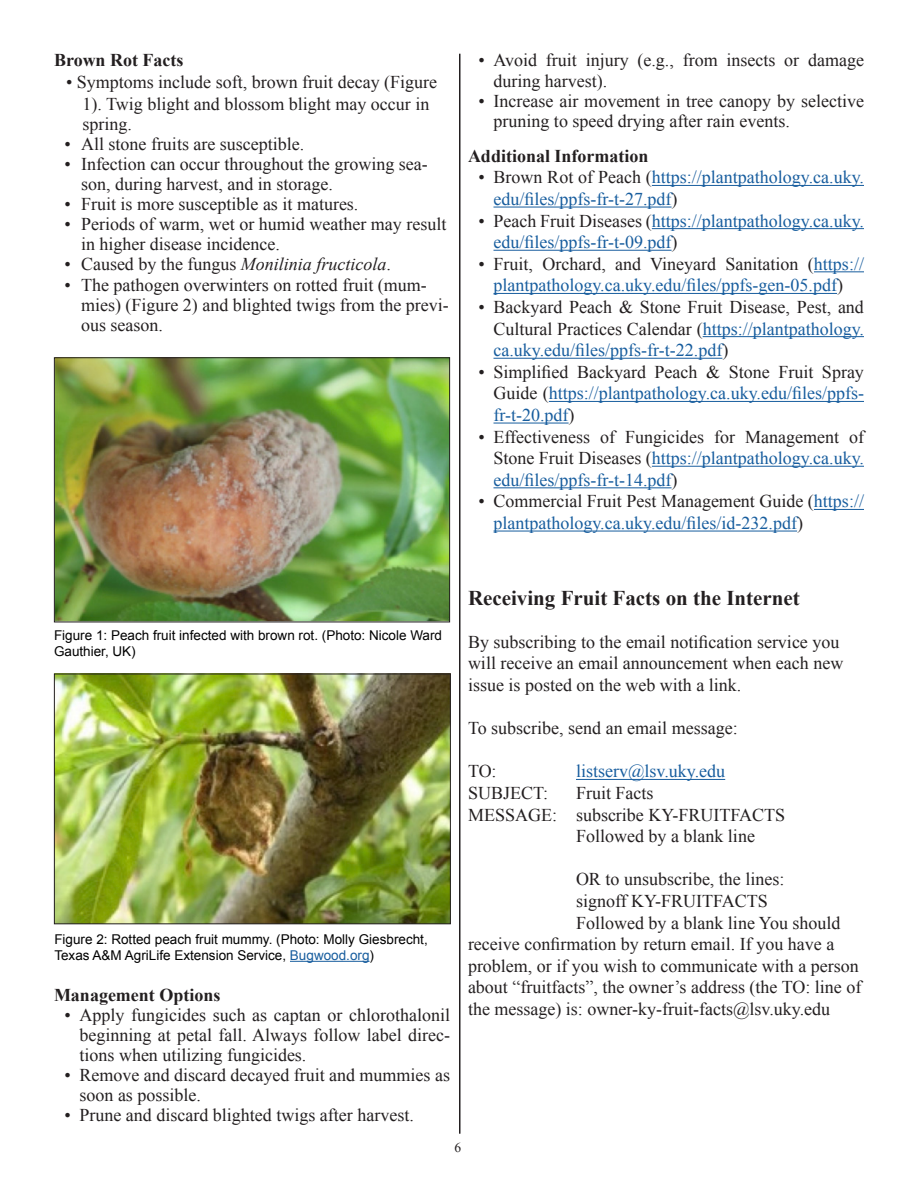
<style>
.page{position:relative;width:918px;height:1188px;background:#fff}
.page>*{position:absolute;margin:0;border:0;box-sizing:border-box;transform-origin:0 0}
.t1{font:700 21px "Times New Roman";color:#231f20}
.t2{font:18px/20.1px "Times New Roman";color:#231f20}
.t3{font:18px/21.6px "Times New Roman";color:#175d9e}
.t4{font:700 18px "Times New Roman";color:#231f20}
.t5{font:13.5px/16.2px "Arial";color:#000}
.t6{font:13.5px "Times New Roman";color:#231f20}
.s1{font-style:italic}
.s2{color:#231f20}
.s3{color:#175d9e}
</style>
<div class="page">
<hr style="left:459px;top:54px;width:1px;height:1080px;background:#231f20">
<hr style="left:652px;top:185px;width:212px;height:1px;background:#175d9e">
<hr style="left:494px;top:207px;width:178px;height:1px;background:#175d9e">
<hr style="left:652px;top:228px;width:212px;height:1px;background:#175d9e">
<hr style="left:494px;top:250px;width:178px;height:1px;background:#175d9e">
<hr style="left:814px;top:271px;width:50px;height:1px;background:#175d9e">
<hr style="left:494px;top:293px;width:343px;height:1px;background:#175d9e">
<hr style="left:703px;top:336px;width:161px;height:1px;background:#175d9e">
<hr style="left:494px;top:358px;width:228px;height:1px;background:#175d9e">
<hr style="left:549px;top:401px;width:315px;height:1px;background:#175d9e">
<hr style="left:494px;top:423px;width:75px;height:1px;background:#175d9e">
<hr style="left:652px;top:466px;width:212px;height:1px;background:#175d9e">
<hr style="left:494px;top:487px;width:178px;height:1px;background:#175d9e">
<hr style="left:814px;top:509px;width:50px;height:1px;background:#175d9e">
<hr style="left:494px;top:531px;width:303px;height:1px;background:#175d9e">
<hr style="left:576px;top:779px;width:149px;height:1px;background:#175d9e">
<img style="left:56px;top:359px;width:392px;height:261px">
<div style="left:54px;top:357px;width:396px;height:265px;border:1px solid #231f20"></div>
<hr style="left:290px;top:961px;width:80px;height:1px;background:#175d9e">
<img style="left:56px;top:676px;width:393px;height:246px">
<div style="left:54px;top:674px;width:397px;height:250px;border:1px solid #231f20"></div>
<p class="t4" style="left:54px;top:48px;width:131px">Brown Rot Facts</p>
<p class="t2" style="left:82px;top:71px;width:356px;line-height:20.9px;text-indent:-16px">• Symptoms include soft, brown fruit decay (Figure<br>1). Twig blight and blossom blight may occur in spring.</p>
<p class="t2" style="left:64px;top:134px;width:241px">• All stone fruits are susceptible.</p>
<p class="t2" style="left:81px;top:154px;width:348px;text-indent:-16px">• Infection can occur throughout the growing sea&shy;son, during harvest, and in storage.</p>
<p class="t2" style="left:64px;top:194px;width:295px">• Fruit is more susceptible as it matures.</p>
<p class="t2" style="left:81px;top:214px;width:367px;text-indent:-16px">• Periods of warm, wet or humid weather may result in higher disease incidence.</p>
<p class="t2" style="left:64px;top:254px;width:328px">• Caused by the fungus <span class="s1">Monilinia fructicola</span>.</p>
<p class="t2" style="left:81px;top:274px;width:369px;text-indent:-16px">• The pathogen overwinters on rotted fruit (mum&shy;mies) (Figure 2) and blighted twigs from the previ&shy;ous season.</p>
<p class="t2" style="left:494px;top:50px;width:372px;text-indent:-15px">• Avoid fruit injury (e.g., from insects or damage during harvest).</p>
<p class="t2" style="left:494px;top:90px;width:372px;text-indent:-15px">• Increase air movement in tree canopy by selective pruning to speed drying after rain events.</p>
<p class="t4" style="left:468px;top:143px;width:182px">Additional Information</p>
<p class="t3" style="left:494px;top:166px;width:372px;text-indent:-15px"><span class="s2">• Brown Rot of Peach (</span>https://plantpathology.ca.uky. edu/files/ppfs-fr-t-27.pdf<span class="s2">)</span></p>
<p class="t3" style="left:494px;top:210px;width:372px;text-indent:-15px"><span class="s2">• Peach Fruit Diseases (</span>https://plantpathology.ca.uky. edu/files/ppfs-fr-t-09.pdf<span class="s2">)</span></p>
<p class="t3" style="left:478px;top:253px;width:387px;text-align:center"><span class="s2">• Fruit, Orchard, and Vineyard Sanitation (</span>https:// plantpathology.ca.uky.edu/files/ppfs-gen-05.pdf<span class="s2">)</span></p>
<p class="t2" style="left:494px;top:296px;width:372px;line-height:21.6px;text-align:justify;text-indent:-15px">• Backyard Peach &amp; Stone Fruit Disease, Pest, and Cultural Practices Calendar (<span class="s3">https://plantpathology. ca.uky.edu/files/ppfs-fr-t-22.pdf</span>)</p>
<p class="t3" style="left:494px;top:361px;width:372px;text-align:justify;text-indent:-15px"><span class="s2">• Simplified Backyard Peach &amp; Stone Fruit Spray Guide (</span>https://plantpathology.ca.uky.edu/files/ppfs&shy;fr-t-20.pdf<span class="s2">)</span></p>
<p class="t2" style="left:494px;top:426px;width:372px;line-height:21.6px;text-align:justify;text-indent:-15px">• Effectiveness of Fungicides for Management of Stone Fruit Diseases (<span class="s3">https://plantpathology.ca.uky. edu/files/ppfs-fr-t-14.pdf</span>)</p>
<p class="t3" style="left:494px;top:490px;width:372px;text-indent:-15px"><span class="s2">• Commercial Fruit Pest Management Guide (</span>https:// plantpathology.ca.uky.edu/files/id-232.pdf<span class="s2">)</span></p>
<p class="t5" style="left:54px;top:627px;width:390px">Figure 1: Peach fruit infected with brown rot. (Photo: Nicole Ward<br>Gauthier, UK)</p>
<p class="t5" style="left:54px;top:931px;width:375px">Figure 2: Rotted peach fruit mummy. (Photo: Molly Giesbrecht,<br>Texas A&amp;M AgriLife Extension Service, <span class="s3">Bugwood.org</span>)</p>
<p class="t4" style="left:54px;top:982px;width:168px">Management Options</p>
<p class="t2" style="left:80px;top:1005px;width:372px;text-align:justify;text-indent:-15px">• Apply fungicides such as captan or chlorothalonil beginning at petal fall. Always follow label direc&shy;tions when utilizing fungicides.</p>
<p class="t2" style="left:80px;top:1065px;width:372px;text-indent:-15px">• Remove and discard decayed fruit and mummies as soon as possible.</p>
<p class="t2" style="left:64px;top:1105px;width:351px">• Prune and discard blighted twigs after harvest.</p>
<p class="t1" style="left:468px;top:583px;width:333px">Receiving Fruit Facts on the Internet</p>
<p class="t2" style="left:468px;top:632px;width:373px">By subscribing to the email notification service you</p>
<p class="t2" style="left:468px;top:653px;width:377px">will receive an email announcement when each new</p>
<p class="t2" style="left:468px;top:675px;width:275px">issue is posted on the web with a link.</p>
<p class="t2" style="left:468px;top:718px;width:271px">To subscribe, send an email message:</p>
<p class="t2" style="left:468px;top:761px;width:30px">TO:</p>
<p class="t3" style="left:576px;top:760px;width:151px">listserv@lsv.uky.edu</p>
<p class="t2" style="left:468px;top:783px;width:82px">SUBJECT:</p>
<p class="t2" style="left:576px;top:783px;width:79px">Fruit Facts</p>
<p class="t2" style="left:468px;top:804px;width:319px">MESSAGE: subscribe KY-FRUITFACTS</p>
<p class="t2" style="left:576px;top:826px;width:180px">Followed by a blank line</p>
<p class="t2" style="left:576px;top:869px;width:210px">OR to unsubscribe, the lines:</p>
<p class="t2" style="left:576px;top:891px;width:193px">signoff KY-FRUITFACTS</p>
<p class="t2" style="left:468px;top:912px;width:395px;line-height:21.6px;text-indent:108px">Followed by a blank line You should receive confirmation by return email. If you have a problem, or if you wish to communicate with a person about “fruitfacts”, the owner’s address (the TO: line of the message) is: owner-ky-fruit-facts@lsv.uky.edu</p>
<p class="t6" style="left:454px;top:1139px;width:8px">6</p>
</div>
